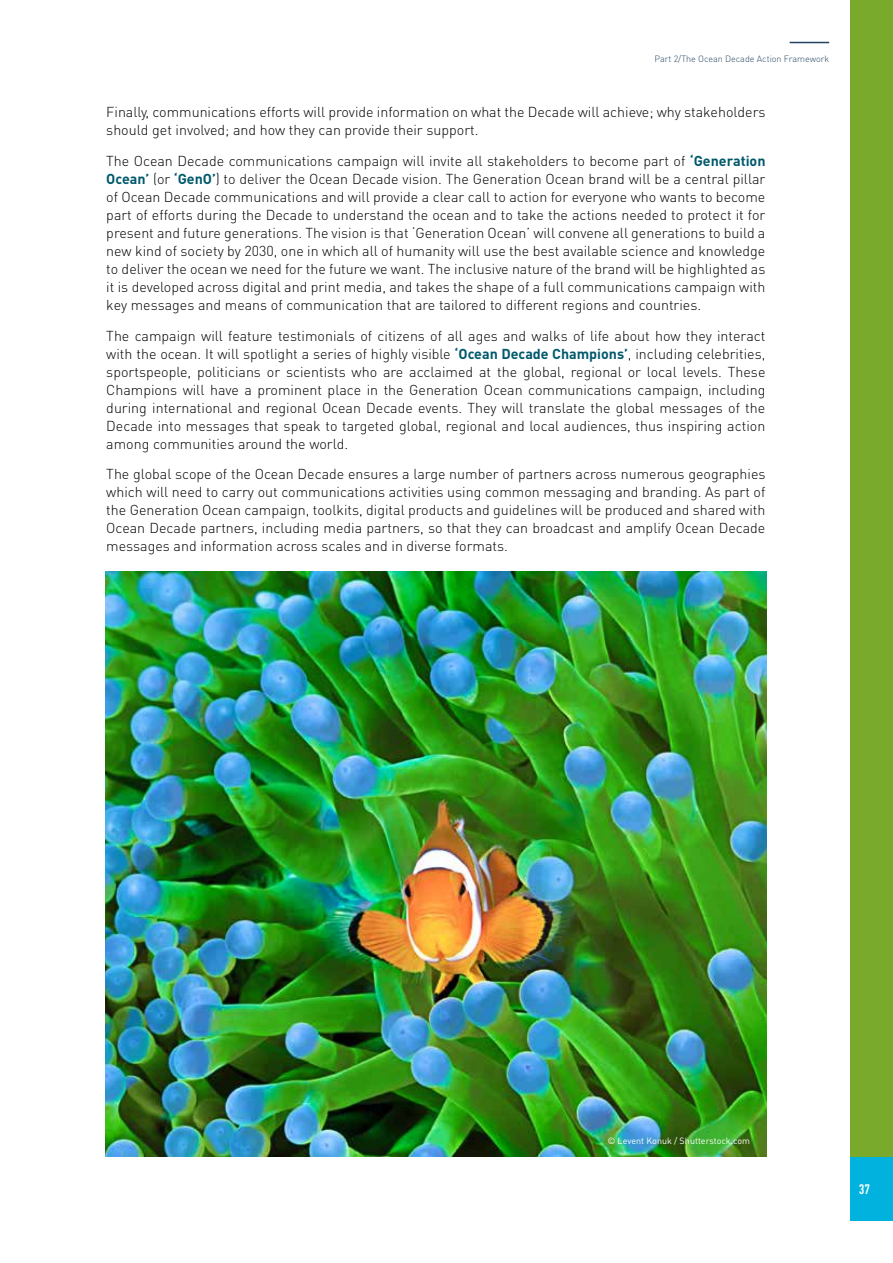
<style>
.page{position:relative;width:893px;height:1263px;background:#fff}
.page>*{position:absolute;margin:0;border:0;box-sizing:border-box;transform-origin:0 0}
.t1{font:300 14.25px/18px "DINOT";color:#000;text-align:justify}
.t2{font:500 condensed 14.25px "DIN Next LT Pro";color:#fff}
.t3{font:300 9px "DINOT";color:#234562}
.t4{font:9px "DINOT";color:#fff}
.s1{font-weight:700;color:#00596c}
</style>
<div class="page">
<div style="left:850px;top:0;width:43px;height:1212px;background:#7aaa2c"></div>
<hr style="left:790px;top:42px;width:39px;height:1px;background:#234562">
<img style="left:106px;top:572px;width:660px;height:585px">
<div style="left:850px;top:1157px;width:43px;height:63px;background:#00b2dd"></div>
<p class="t3" style="left:654px;top:52px;width:176px">Part 2/The Ocean Decade Action Framework</p>
<p class="t1" style="left:106px;top:102px;width:661px">Finally, communications efforts will provide information on what the Decade will achieve; why stakeholders should get involved; and how they can provide their support.</p>
<p class="t1" style="left:106px;top:151px;width:661px">The Ocean Decade communications campaign will invite all stakeholders to become part of <span class="s1">‘Generation Ocean’</span> (or <span class="s1">‘GenO’</span>) to deliver the Ocean Decade vision. The Generation Ocean brand will be a central pillar of Ocean Decade communications and will provide a clear call to action for everyone who wants to become part of efforts during the Decade to understand the ocean and to take the actions needed to protect it for present and future generations. The vision is that ‘Generation Ocean’ will convene all generations to build a new kind of society by 2030, one in which all of humanity will use the best available science and knowledge to deliver the ocean we need for the future we want. The inclusive nature of the brand will be highlighted as it is developed across digital and print media, and takes the shape of a full communications campaign with key messages and means of communication that are tailored to different regions and countries.</p>
<p class="t1" style="left:106px;top:326px;width:661px">The campaign will feature testimonials of citizens of all ages and walks of life about how they interact with the ocean. It will spotlight a series of highly visible <span class="s1">‘Ocean Decade Champions’</span>, including celebrities, sportspeople, politicians or scientists who are acclaimed at the global, regional or local levels. These Champions will have a prominent place in the Generation Ocean communications campaign, including during international and regional Ocean Decade events. They will translate the global messages of the Decade into messages that speak to targeted global, regional and local audiences, thus inspiring action among communities around the world.</p>
<p class="t1" style="left:106px;top:465px;width:661px">The global scope of the Ocean Decade ensures a large number of partners across numerous geographies which will need to carry out communications activities using common messaging and branding. As part of the Generation Ocean campaign, toolkits, digital products and guidelines will be produced and shared with Ocean Decade partners, including media partners, so that they can broadcast and amplify Ocean Decade messages and information across scales and in diverse formats.</p>
<p class="t4" style="left:607px;top:1134px;width:144px">© Levent Konuk / Shutterstock.com</p>
<p class="t2" style="left:859px;top:1181px;width:13px">37</p>
</div>
